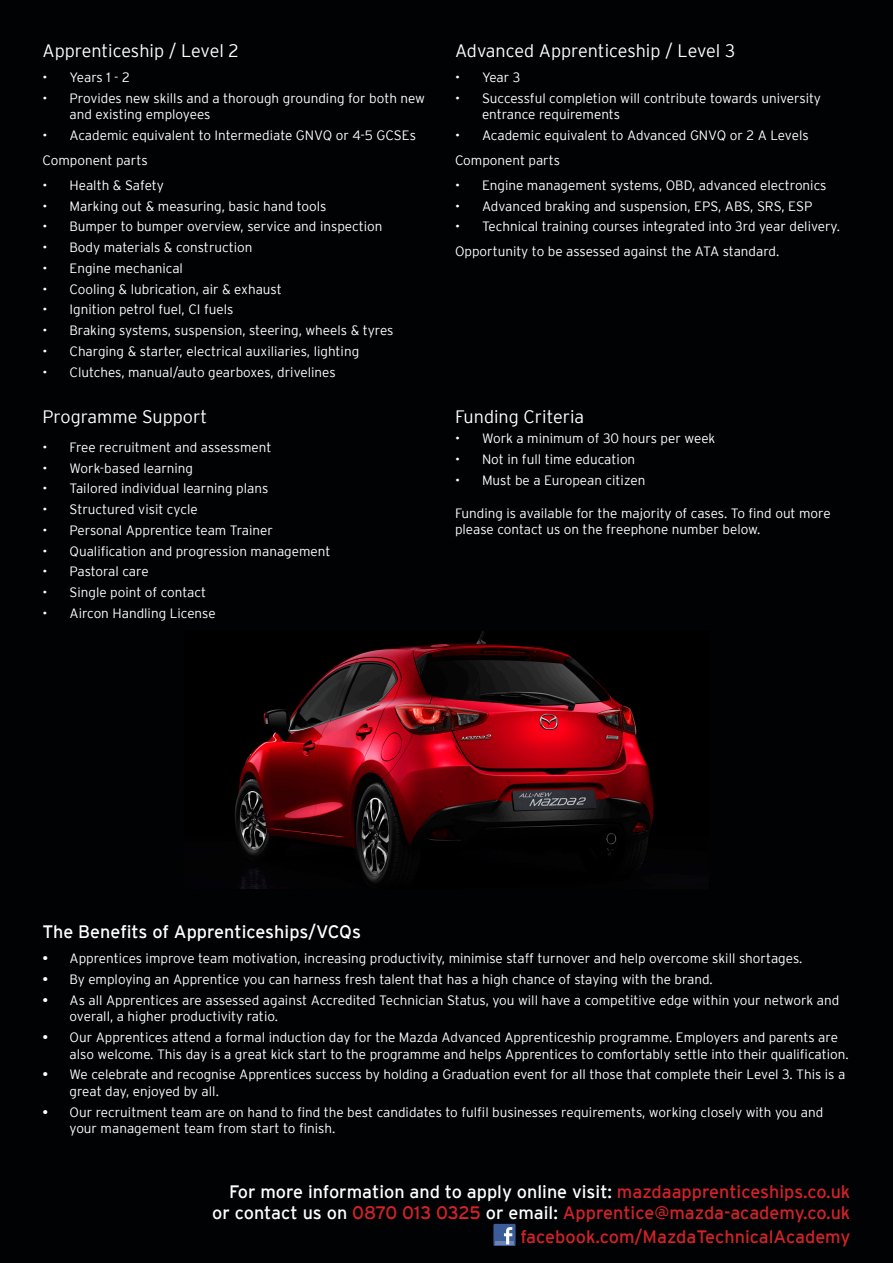
<style>
.page{position:relative;width:893px;height:1263px;background:#010203}
.page>*{position:absolute;margin:0;border:0;box-sizing:border-box;transform-origin:0 0}
.t1{font:18px "Interstate";color:#fff}
.t2{font:18px "Interstate";color:#d32229}
.t3{font:300 18px "Interstate";color:#fff}
.t4{font:300 13.5px/16.5px "Interstate";color:#fff}
.s1{font-weight:400}
.s2{color:#d32229}
.s3{color:#fff}
</style>
<div class="page">
<div style="left:493px;top:1224px;width:23px;height:22px;background:#3b5b99"></div>
<hr style="left:495px;top:1241px;width:19px;height:3px;background:#6d84b3">
<svg style="left:504px;top:1227px;width:8px;height:17px"></svg>
<img style="left:235px;top:631px;width:419px;height:258px">
<p class="t3" style="left:43px;top:40px;width:198px">Apprenticeship / Level 2</p>
<p class="t4" style="left:43px;top:69px;width:89px">• Years 1 - 2</p>
<p class="t4" style="left:70px;top:90px;width:357px;text-indent:-27px">• Provides new skills and a thorough grounding for both new and existing employees</p>
<p class="t4" style="left:43px;top:127px;width:375px">• Academic equivalent to Intermediate GNVQ or 4-5 GCSEs</p>
<p class="t4" style="left:43px;top:152px;width:107px">Component parts</p>
<p class="t4" style="left:43px;top:177px;width:123px">• Health &amp; Safety</p>
<p class="t4" style="left:43px;top:198px;width:286px">• Marking out &amp; measuring, basic hand tools</p>
<p class="t4" style="left:43px;top:218px;width:342px">• Bumper to bumper overview, service and inspection</p>
<p class="t4" style="left:43px;top:239px;width:212px">• Body materials &amp; construction</p>
<p class="t4" style="left:43px;top:260px;width:142px">• Engine mechanical</p>
<p class="t4" style="left:43px;top:281px;width:241px">• Cooling &amp; lubrication, air &amp; exhaust</p>
<p class="t4" style="left:43px;top:301px;width:192px">• Ignition petrol fuel, CI fuels</p>
<p class="t4" style="left:43px;top:322px;width:352px">• Braking systems, suspension, steering, wheels &amp; tyres</p>
<p class="t4" style="left:43px;top:343px;width:318px">• Charging &amp; starter, electrical auxiliaries, lighting</p>
<p class="t4" style="left:43px;top:364px;width:295px">• Clutches, manual/auto gearboxes, drivelines</p>
<p class="t3" style="left:43px;top:406px;width:166px">Programme Support</p>
<p class="t4" style="left:43px;top:439px;width:230px">• Free recruitment and assessment</p>
<p class="t4" style="left:43px;top:459px;width:152px">• Work-based learning</p>
<p class="t4" style="left:43px;top:480px;width:227px">• Tailored individual learning plans</p>
<p class="t4" style="left:43px;top:501px;width:157px">• Structured visit cycle</p>
<p class="t4" style="left:43px;top:522px;width:232px">• Personal Apprentice team Trainer</p>
<p class="t4" style="left:43px;top:542px;width:289px">• Qualification and progression management</p>
<p class="t4" style="left:43px;top:563px;width:108px">• Pastoral care</p>
<p class="t4" style="left:43px;top:584px;width:165px">• Single point of contact</p>
<p class="t4" style="left:43px;top:605px;width:175px">• Aircon Handling License</p>
<p class="t3" style="left:455px;top:40px;width:282px">Advanced Apprenticeship / Level 3</p>
<p class="t4" style="left:455px;top:69px;width:67px">• Year 3</p>
<p class="t4" style="left:482px;top:90px;width:340px;text-indent:-27px">• Successful completion will contribute towards university entrance requirements</p>
<p class="t4" style="left:455px;top:127px;width:355px">• Academic equivalent to Advanced GNVQ or 2 A Levels</p>
<p class="t4" style="left:455px;top:152px;width:107px">Component parts</p>
<p class="t4" style="left:455px;top:177px;width:373px">• Engine management systems, OBD, advanced electronics</p>
<p class="t4" style="left:455px;top:198px;width:359px">• Advanced braking and suspension, EPS, ABS, SRS, ESP</p>
<p class="t4" style="left:455px;top:218px;width:386px">• Technical training courses integrated into 3rd year delivery.</p>
<p class="t4" style="left:455px;top:243px;width:326px">Opportunity to be assessed against the ATA standard.</p>
<p class="t3" style="left:455px;top:406px;width:131px">Funding Criteria</p>
<p class="t4" style="left:455px;top:430px;width:262px">• Work a minimum of 30 hours per week</p>
<p class="t4" style="left:455px;top:451px;width:182px">• Not in full time education</p>
<p class="t4" style="left:455px;top:472px;width:192px">• Must be a European citizen</p>
<p class="t4" style="left:455px;top:505px;width:377px">Funding is available for the majority of cases. To find out more please contact us on the freephone number below.</p>
<p class="t1" style="left:43px;top:922px;width:320px">The Benefits of Apprenticeships/VCQs</p>
<p class="t4" style="left:43px;top:950px;width:761px"><span class="s1">•</span> Apprentices improve team motivation, increasing productivity, minimise staff turnover and help overcome skill shortages.</p>
<p class="t4" style="left:43px;top:971px;width:672px"><span class="s1">•</span> By employing an Apprentice you can harness fresh talent that has a high chance of staying with the brand.</p>
<p class="t4" style="left:70px;top:992px;width:771px;text-indent:-27px"><span class="s1">•</span> As all Apprentices are assessed against Accredited Technician Status, you will have a competitive edge within your network and overall, a higher productivity ratio.</p>
<p class="t4" style="left:70px;top:1029px;width:781px;text-indent:-27px"><span class="s1">•</span> Our Apprentices attend a formal induction day for the Mazda Advanced Apprenticeship programme. Employers and parents are also welcome. This day is a great kick start to the programme and helps Apprentices to comfortably settle into their qualification.</p>
<p class="t4" style="left:70px;top:1066px;width:777px;text-indent:-27px"><span class="s1">•</span> We celebrate and recognise Apprentices success by holding a Graduation event for all those that complete their Level 3. This is a great day, enjoyed by all.</p>
<p class="t4" style="left:70px;top:1103px;width:755px;text-indent:-27px"><span class="s1">•</span> Our recruitment team are on hand to find the best candidates to fulfil businesses requirements, working closely with you and your management team from start to finish.</p>
<p class="t1" style="left:229px;top:1181px;width:623px">For more information and to apply online visit: <span class="s2">mazdaapprenticeships.co.uk</span></p>
<p class="t2" style="left:212px;top:1203px;width:640px"><span class="s3">or contact us on</span> 0870 013 0325 <span class="s3">or email:</span> Apprentice@mazda-academy.co.uk</p>
<p class="t2" style="left:520px;top:1226px;width:332px">facebook.com/MazdaTechnicalAcademy</p>
</div>
